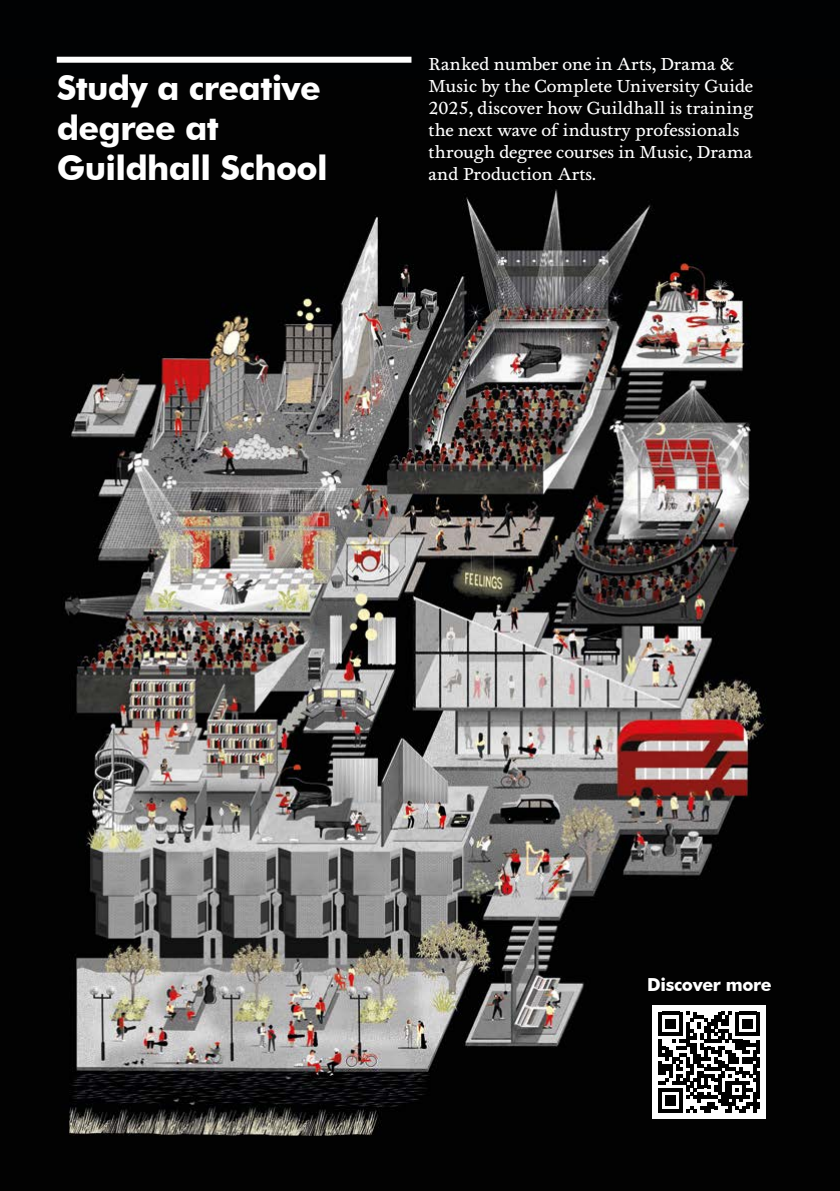
<style>
.page{position:relative;width:840px;height:1191px;background:#fff}
.page>*{position:absolute;margin:0;border:0;box-sizing:border-box;transform-origin:0 0}
.t1{font:700 34px/40px "Futura BT";letter-spacing:-.02em;color:#fff}
.t2{font:18px/22px "Foundry Wilson";color:#fff}
.t3{font:700 18px "Futura BT";letter-spacing:-.02em;color:#fff}
</style>
<div class="page">
<div style="left:0;top:0;width:839px;height:1191px;background:#010203"></div>
<img style="left:64px;top:189px;width:702px;height:947px">
<div style="left:57px;top:57px;width:354px;height:6px;background:#fff"></div>
<div style="left:652px;top:1005px;width:113px;height:114px;background:#fff"></div>
<svg style="left:658px;top:1011px;width:101px;height:102px"></svg>
<h1 class="t1" style="left:57px;top:67px;width:272px">Study a creative degree at<br>Guildhall School</h1>
<p class="t2" style="left:428px;top:53px;width:326px">Ranked number one in Arts, Drama &amp; Music by the Complete University Guide 2025, discover how Guildhall is training the next wave of industry professionals through degree courses in Music, Drama and Production Arts.</p>
<p class="t3" style="left:647px;top:973px;width:126px">Discover more</p>
</div>
